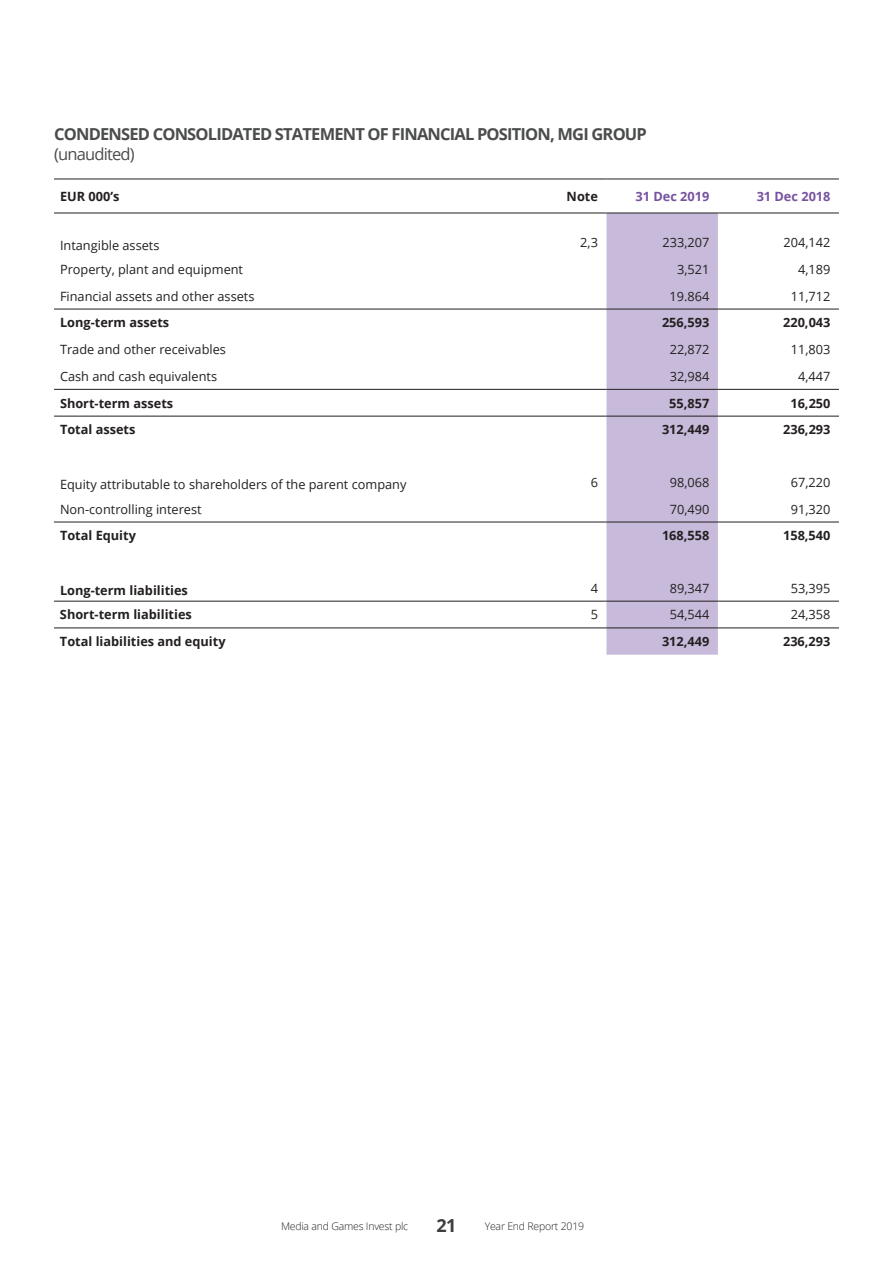
<style>
.page{position:relative;width:893px;height:1263px;background:#fff}
.page>*{position:absolute;margin:0;border:0;box-sizing:border-box;transform-origin:0 0}
.t1{font:700 18px "Open Sans";color:#3e3e3f}
.t2{font:700 16.5px "Open Sans";letter-spacing:-.05em;color:#4b4c4d}
.t3{font:16.5px "Open Sans";letter-spacing:-.05em;color:#4b4c4d}
.t4{font:12.75px "Open Sans";color:#231f20}
.t5{font:700 12.75px "Open Sans";color:#231f20}
.t6{font:700 12.75px "Open Sans";color:#7652a1}
.t7{font:300 10.5px "Open Sans";letter-spacing:-.02em;color:#231f20}
</style>
<div class="page">
<div style="left:606px;top:214px;width:112px;height:441px;background:#c8bada"></div>
<hr style="left:54px;top:179px;width:475px;height:1px;background:#231f20">
<hr style="left:529px;top:179px;width:77px;height:1px;background:#231f20">
<hr style="left:606px;top:179px;width:112px;height:1px;background:#231f20">
<hr style="left:718px;top:179px;width:121px;height:1px;background:#231f20">
<hr style="left:54px;top:213px;width:475px;height:1px;background:#231f20">
<hr style="left:529px;top:213px;width:77px;height:1px;background:#231f20">
<hr style="left:606px;top:213px;width:112px;height:1px;background:#231f20">
<hr style="left:718px;top:213px;width:121px;height:1px;background:#231f20">
<hr style="left:54px;top:309px;width:475px;height:1px;background:#231f20">
<hr style="left:529px;top:309px;width:77px;height:1px;background:#231f20">
<hr style="left:606px;top:309px;width:112px;height:1px;background:#231f20">
<hr style="left:718px;top:309px;width:121px;height:1px;background:#231f20">
<hr style="left:54px;top:389px;width:475px;height:1px;background:#231f20">
<hr style="left:529px;top:389px;width:77px;height:1px;background:#231f20">
<hr style="left:606px;top:389px;width:112px;height:1px;background:#231f20">
<hr style="left:718px;top:389px;width:121px;height:1px;background:#231f20">
<hr style="left:54px;top:416px;width:475px;height:1px;background:#231f20">
<hr style="left:529px;top:416px;width:77px;height:1px;background:#231f20">
<hr style="left:606px;top:416px;width:112px;height:1px;background:#231f20">
<hr style="left:718px;top:416px;width:121px;height:1px;background:#231f20">
<hr style="left:54px;top:522px;width:475px;height:1px;background:#231f20">
<hr style="left:529px;top:522px;width:77px;height:1px;background:#231f20">
<hr style="left:606px;top:522px;width:112px;height:1px;background:#231f20">
<hr style="left:718px;top:522px;width:121px;height:1px;background:#231f20">
<hr style="left:54px;top:601px;width:475px;height:1px;background:#231f20">
<hr style="left:529px;top:601px;width:77px;height:1px;background:#231f20">
<hr style="left:606px;top:601px;width:112px;height:1px;background:#231f20">
<hr style="left:718px;top:601px;width:121px;height:1px;background:#231f20">
<hr style="left:54px;top:627px;width:475px;height:1px;background:#231f20">
<hr style="left:529px;top:627px;width:77px;height:1px;background:#231f20">
<hr style="left:606px;top:627px;width:112px;height:1px;background:#231f20">
<hr style="left:718px;top:627px;width:121px;height:1px;background:#231f20">
<p class="t2" style="left:54px;top:123px;width:594px">CONDENSED CONSOLIDATED STATEMENT OF FINANCIAL POSITION, MGI GROUP</p>
<p class="t3" style="left:54px;top:142px;width:82px">(unaudited)</p>
<p class="t5" style="left:60px;top:187px;width:61px">EUR 000’s</p>
<p class="t5" style="left:567px;top:187px;width:33px">Note</p>
<p class="t6" style="left:636px;top:187px;width:75px">31 Dec 2019</p>
<p class="t6" style="left:757px;top:187px;width:75px">31 Dec 2018</p>
<p class="t4" style="left:60px;top:236px;width:101px">Intangible assets</p>
<p class="t4" style="left:580px;top:234px;width:19px">2,3</p>
<p class="t4" style="left:662px;top:234px;width:48px">233,207</p>
<p class="t4" style="left:784px;top:234px;width:48px">204,142</p>
<p class="t4" style="left:60px;top:260px;width:185px">Property, plant and equipment</p>
<p class="t4" style="left:677px;top:260px;width:34px">3,521</p>
<p class="t4" style="left:798px;top:260px;width:34px">4,189</p>
<p class="t4" style="left:60px;top:287px;width:196px">Financial assets and other assets</p>
<p class="t4" style="left:670px;top:287px;width:41px">19.864</p>
<p class="t4" style="left:791px;top:287px;width:41px">11,712</p>
<p class="t5" style="left:60px;top:314px;width:111px">Long-term assets</p>
<p class="t5" style="left:662px;top:314px;width:49px">256,593</p>
<p class="t5" style="left:783px;top:314px;width:49px">220,043</p>
<p class="t4" style="left:60px;top:341px;width:167px">Trade and other receivables</p>
<p class="t4" style="left:670px;top:341px;width:41px">22,872</p>
<p class="t4" style="left:791px;top:341px;width:41px">11,803</p>
<p class="t4" style="left:60px;top:367px;width:159px">Cash and cash equivalents</p>
<p class="t4" style="left:670px;top:367px;width:41px">32,984</p>
<p class="t4" style="left:798px;top:367px;width:34px">4,447</p>
<p class="t5" style="left:60px;top:394px;width:115px">Short-term assets</p>
<p class="t5" style="left:669px;top:394px;width:42px">55,857</p>
<p class="t5" style="left:790px;top:394px;width:42px">16,250</p>
<p class="t5" style="left:60px;top:421px;width:77px">Total assets</p>
<p class="t5" style="left:662px;top:421px;width:49px">312,449</p>
<p class="t5" style="left:783px;top:421px;width:49px">236,293</p>
<p class="t4" style="left:60px;top:476px;width:348px">Equity attributable to shareholders of the parent company</p>
<p class="t4" style="left:591px;top:473px;width:9px">6</p>
<p class="t4" style="left:670px;top:473px;width:41px">98,068</p>
<p class="t4" style="left:791px;top:473px;width:41px">67,220</p>
<p class="t4" style="left:60px;top:500px;width:143px">Non-controlling interest</p>
<p class="t4" style="left:670px;top:500px;width:41px">70,490</p>
<p class="t4" style="left:791px;top:500px;width:41px">91,320</p>
<p class="t5" style="left:60px;top:527px;width:77px">Total Equity</p>
<p class="t5" style="left:662px;top:527px;width:49px">168,558</p>
<p class="t5" style="left:783px;top:527px;width:49px">158,540</p>
<p class="t5" style="left:60px;top:581px;width:129px">Long-term liabilities</p>
<p class="t4" style="left:591px;top:579px;width:9px">4</p>
<p class="t4" style="left:670px;top:579px;width:41px">89,347</p>
<p class="t4" style="left:791px;top:579px;width:41px">53,395</p>
<p class="t5" style="left:60px;top:606px;width:133px">Short-term liabilities</p>
<p class="t4" style="left:591px;top:606px;width:9px">5</p>
<p class="t4" style="left:670px;top:606px;width:41px">54,544</p>
<p class="t4" style="left:791px;top:606px;width:41px">24,358</p>
<p class="t5" style="left:60px;top:632px;width:167px">Total liabilities and equity</p>
<p class="t5" style="left:662px;top:632px;width:49px">312,449</p>
<p class="t5" style="left:783px;top:632px;width:49px">236,293</p>
<p class="t7" style="left:281px;top:1218px;width:129px">Media and Games Invest plc</p>
<h1 class="t1" style="left:436px;top:1213px;width:22px">21</h1>
<p class="t7" style="left:485px;top:1218px;width:101px">Year End Report 2019</p>
</div>
